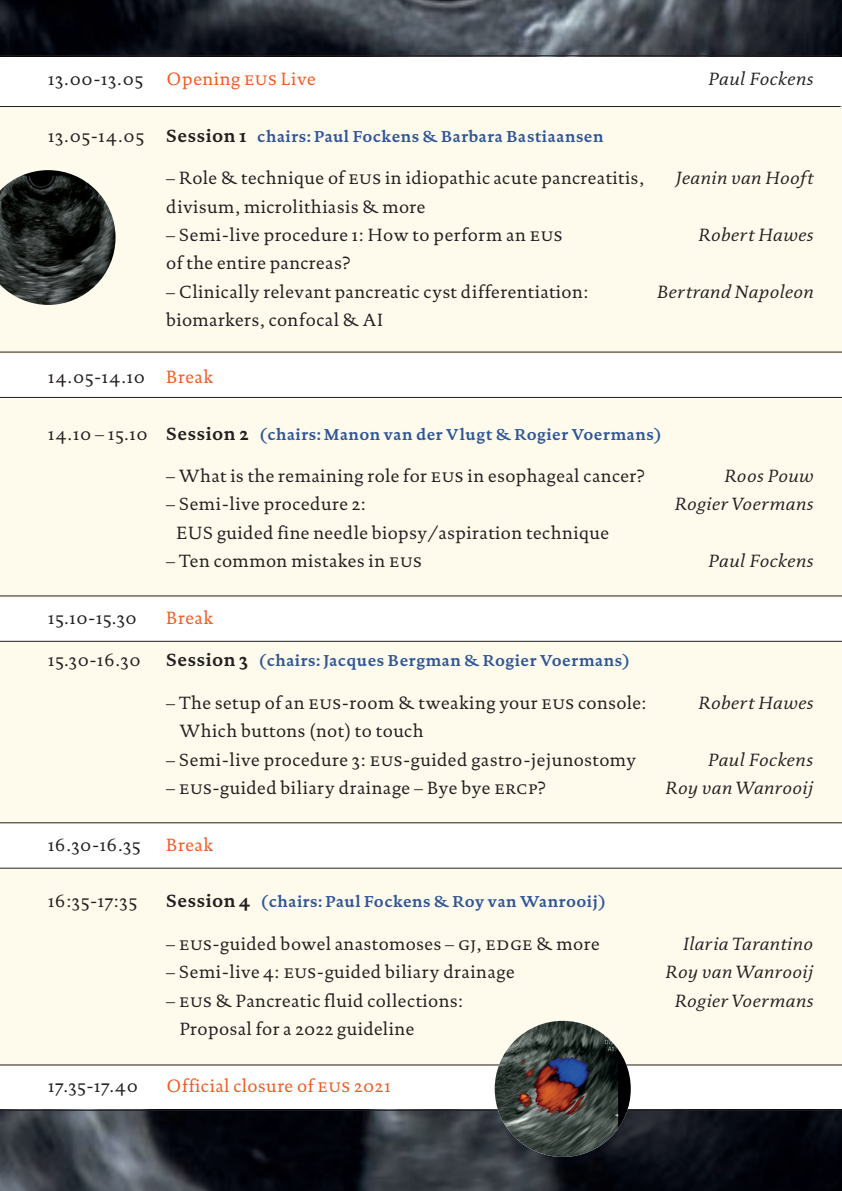
<style>
.page{position:relative;width:842px;height:1191px;background:#fff}
.page>*{position:absolute;margin:0;border:0;box-sizing:border-box;transform-origin:0 0}
.t1{font:18px "DTL Documenta ST";letter-spacing:.03em;color:#231f20}
.t2{font:italic 18px "DTL Documenta ST";letter-spacing:.03em;color:#231f20}
.t3{font:18px "DTL Documenta ST";letter-spacing:.03em;color:#f15921}
.t4{font:700 16px "DTL Documenta ST";letter-spacing:.03em;color:#2f5699}
.s1{font-family:"DTL Documenta T Caps"}
.s2{font-weight:400;font-size:18px;color:#231f20}
.s3{font-size:18px;color:#231f20}
.s4{color:#f15921}
</style>
<div class="page">
<img style="left:1px;top:0;width:841px;height:56px">
<img style="left:1px;top:1110px;width:841px;height:81px">
<div style="left:0;top:106px;width:842px;height:247px;background:#fefbed"></div>
<div style="left:0;top:399px;width:842px;height:199px;background:#fefbed"></div>
<div style="left:0;top:641px;width:842px;height:182px;background:#fefbed"></div>
<div style="left:0;top:868px;width:842px;height:197px;background:#fefbed"></div>
<hr style="left:0;top:55px;width:839px;height:1px;background:#231f20">
<hr style="left:0;top:106px;width:841px;height:1px;background:#231f20">
<hr style="left:0;top:351px;width:842px;height:1px;background:#231f20">
<hr style="left:0;top:397px;width:842px;height:1px;background:#231f20">
<hr style="left:0;top:595px;width:842px;height:1px;background:#231f20">
<hr style="left:0;top:641px;width:842px;height:1px;background:#231f20">
<hr style="left:0;top:822px;width:842px;height:1px;background:#231f20">
<hr style="left:0;top:1064px;width:842px;height:1px;background:#231f20">
<hr style="left:0;top:867px;width:842px;height:1px;background:#231f20">
<hr style="left:0;top:1109px;width:842px;height:1px;background:#231f20">
<img style="left:495px;top:1020px;width:136px;height:137px;border-radius:68px">
<img style="left:0;top:170px;width:116px;height:135px">
<p class="t1" style="left:48px;top:68px;width:97px">13.00-13.05</p>
<p class="t3" style="left:166px;top:68px;width:151px">Opening <span class="s1">eus</span> Live</p>
<p class="t2" style="left:709px;top:68px;width:107px">Paul Fockens</p>
<p class="t4" style="left:48px;top:127px;width:557px"><span class="s2">13.05-14.05</span> <span class="s3">Session 1</span> chairs: Paul Fockens &amp; Barbara Bastiaansen</p>
<p class="t1" style="left:166px;top:168px;width:479px">– Role &amp; technique of <span class="s1">eus</span> in idiopathic acute pancreatitis,</p>
<p class="t2" style="left:676px;top:167px;width:139px">Jeanin van Hooft</p>
<p class="t1" style="left:166px;top:196px;width:261px">divisum, microlithiasis &amp; more</p>
<p class="t1" style="left:166px;top:224px;width:398px">– Semi-live procedure 1: How to perform an <span class="s1">eus</span></p>
<p class="t2" style="left:698px;top:224px;width:117px">Robert Hawes</p>
<p class="t1" style="left:166px;top:253px;width:186px">of the entire pancreas?</p>
<p class="t1" style="left:166px;top:281px;width:424px">– Clinically relevant pancreatic cyst differentiation:</p>
<p class="t2" style="left:657px;top:281px;width:158px">Bertrand Napoleon</p>
<p class="t1" style="left:166px;top:309px;width:218px">biomarkers, confocal &amp; AI</p>
<p class="t1" style="left:48px;top:366px;width:166px">14.05-14.10 <span class="s4">Break</span></p>
<p class="t4" style="left:48px;top:424px;width:615px"><span class="s2">14.10 – 15.10</span> <span class="s3">Session 2</span> (chairs: Manon van der Vlugt &amp; Rogier Voermans)</p>
<p class="t1" style="left:166px;top:465px;width:480px">– What is the remaining role for <span class="s1">eus</span> in esophageal cancer?</p>
<p class="t2" style="left:724px;top:465px;width:91px">Roos Pouw</p>
<p class="t1" style="left:166px;top:494px;width:201px">– Semi-live procedure 2:</p>
<p class="t2" style="left:675px;top:493px;width:140px">Rogier Voermans</p>
<p class="t1" style="left:176px;top:522px;width:434px">EUS guided fine needle biopsy/aspiration technique</p>
<p class="t1" style="left:166px;top:550px;width:257px">– Ten common mistakes in <span class="s1">eus</span></p>
<p class="t2" style="left:709px;top:550px;width:107px">Paul Fockens</p>
<p class="t1" style="left:48px;top:607px;width:90px">15.10-15.30</p>
<p class="t3" style="left:166px;top:607px;width:48px">Break</p>
<p class="t1" style="left:48px;top:649px;width:94px">15.30-16.30</p>
<p class="t4" style="left:166px;top:651px;width:465px"><span class="s3">Session 3</span> (chairs: Jacques Bergman &amp; Rogier Voermans)</p>
<p class="t1" style="left:166px;top:692px;width:482px">– The setup of an <span class="s1">eus</span>-room &amp; tweaking your <span class="s1">eus</span> console:</p>
<p class="t2" style="left:698px;top:692px;width:117px">Robert Hawes</p>
<p class="t1" style="left:180px;top:720px;width:245px">Which buttons (not) to touch</p>
<p class="t1" style="left:166px;top:749px;width:471px">– Semi-live procedure 3: <span class="s1">eus</span>-guided gastro-jejunostomy</p>
<p class="t2" style="left:708px;top:748px;width:107px">Paul Fockens</p>
<p class="t1" style="left:166px;top:777px;width:381px">– <span class="s1">eus</span>-guided biliary drainage – Bye bye <span class="s1">ercp</span>?</p>
<p class="t2" style="left:666px;top:777px;width:149px">Roy van Wanrooij</p>
<p class="t1" style="left:48px;top:834px;width:94px">16.30-16.35</p>
<p class="t3" style="left:166px;top:834px;width:48px">Break</p>
<p class="t1" style="left:48px;top:890px;width:90px">16:35-17:35</p>
<p class="t4" style="left:166px;top:892px;width:441px"><span class="s3">Session 4</span> (chairs: Paul Fockens &amp; Roy van Wanrooij)</p>
<p class="t1" style="left:166px;top:933px;width:435px">– <span class="s1">eus</span>-guided bowel anastomoses – <span class="s1">gj</span>, <span class="s1">edge</span> &amp; more</p>
<p class="t2" style="left:683px;top:933px;width:132px">Ilaria Tarantino</p>
<p class="t1" style="left:166px;top:961px;width:350px">– Semi-live 4: <span class="s1">eus</span>-guided biliary drainage</p>
<p class="t2" style="left:666px;top:961px;width:149px">Roy van Wanrooij</p>
<p class="t1" style="left:166px;top:990px;width:298px">– <span class="s1">eus</span> &amp; Pancreatic fluid collections:</p>
<p class="t2" style="left:675px;top:989px;width:140px">Rogier Voermans</p>
<p class="t1" style="left:180px;top:1018px;width:236px">Proposal for a 2022 guideline</p>
<p class="t1" style="left:48px;top:1075px;width:91px">17.35-17.40</p>
<p class="t3" style="left:166px;top:1075px;width:226px">Official closure of <span class="s1">eus</span> 2021</p>
</div>
